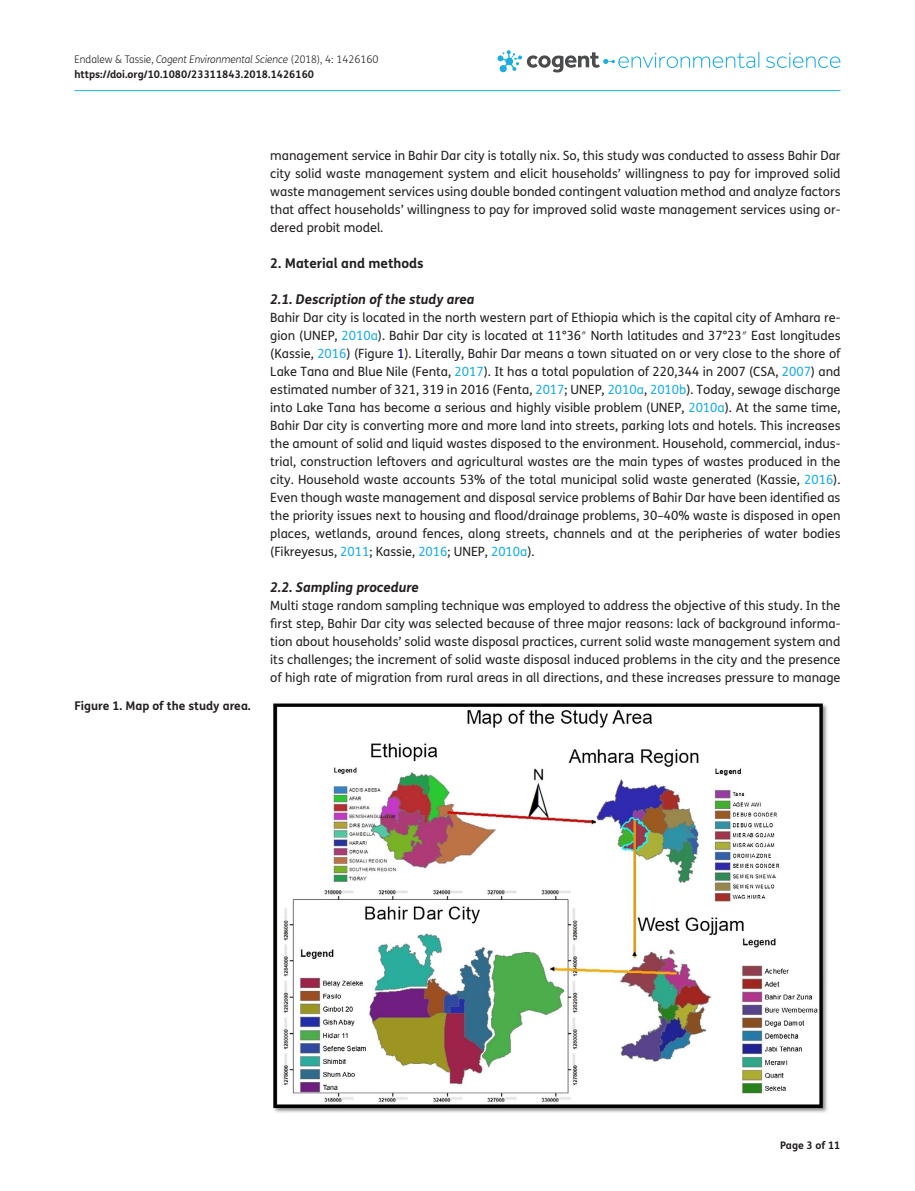
<style>
.page{position:relative;width:915px;height:1191px;background:#fff}
.page>*{position:absolute;margin:0;border:0;box-sizing:border-box;transform-origin:0 0}
.t1{font:italic 700 13.5px "FS Me Pro";color:#231f20}
.t2{font:700 13.5px "FS Me Pro";color:#231f20}
.t3{font:12.75px/18px "FS Me Pro";color:#231f20;text-align:justify}
.t4{font:700 12px "FS Me Pro";color:#231f20}
.t5{font:700 10.5px/15px "FS Me Pro";color:#231f20}
.s1{font-weight:300}
.s2{font-weight:300;font-style:italic}
.s3{color:#1bace1}
.s4{font-family:"STIX"}
.s5{color:#000080}
</style>
<div class="page">
<hr style="left:74px;top:90px;width:766px;height:1px;background:#1bace1">
<svg style="left:766px;top:53px;width:74px;height:15px"></svg>
<svg style="left:497px;top:50px;width:262px;height:22px"></svg>
<img style="left:273px;top:703px;width:555px;height:410px">
<p class="t5" style="left:74px;top:51px;width:305px"><span class="s1">Endalew &amp; Tassie,</span> <span class="s2">Cogent Environmental Science</span> <span class="s1">(2018), 4: 1426160 </span>https://doi.org/10.1080/23311843.2018.1426160</p>
<p class="t4" style="left:74px;top:696px;width:178px">Figure 1. Map of the study area.</p>
<p class="t3" style="left:270px;top:146px;width:571px">management service in Bahir Dar city is totally nix. So, this study was conducted to assess Bahir Dar city solid waste management system and elicit households’ willingness to pay for improved solid waste management services using double bonded contingent valuation method and analyze factors that affect households’ willingness to pay for improved solid waste management services using or&shy;dered probit model.</p>
<p class="t2" style="left:270px;top:253px;width:155px">2. Material and methods</p>
<p class="t1" style="left:270px;top:289px;width:206px">2.1. Description of the study area</p>
<p class="t3" style="left:270px;top:308px;width:571px">Bahir Dar city is located in the north western part of Ethiopia which is the capital city of Amhara re&shy;gion (UNEP, <span class="s3">2010a</span>). Bahir Dar city is located at 11°36<span class="s4">″</span> North latitudes and 37°23<span class="s4">″</span> East longitudes (Kassie, <span class="s3">2016</span>) (Figure <span class="s5">1</span>). Literally, Bahir Dar means a town situated on or very close to the shore of Lake Tana and Blue Nile (Fenta, <span class="s3">2017</span>). It has a total population of 220,344 in 2007 (CSA, <span class="s3">2007</span>) and estimated number of 321, 319 in 2016 (Fenta, <span class="s3">2017</span>; UNEP, <span class="s3">2010a</span>, <span class="s3">2010b</span>). Today, sewage discharge into Lake Tana has become a serious and highly visible problem (UNEP, <span class="s3">2010a</span>). At the same time, Bahir Dar city is converting more and more land into streets, parking lots and hotels. This increases the amount of solid and liquid wastes disposed to the environment. Household, commercial, indus&shy;trial, construction leftovers and agricultural wastes are the main types of wastes produced in the city. Household waste accounts 53% of the total municipal solid waste generated (Kassie, <span class="s3">2016</span>).<br>Even though waste management and disposal service problems of Bahir Dar have been identified as the priority issues next to housing and flood/drainage problems, 30–40% waste is disposed in open places, wetlands, around fences, along streets, channels and at the peripheries of water bodies (Fikreyesus, <span class="s3">2011</span>; Kassie, <span class="s3">2016</span>; UNEP, <span class="s3">2010a</span>).</p>
<p class="t1" style="left:270px;top:577px;width:150px">2.2. Sampling procedure</p>
<p class="t3" style="left:270px;top:596px;width:571px">Multi stage random sampling technique was employed to address the objective of this study. In the first step, Bahir Dar city was selected because of three major reasons: lack of background informa&shy;tion about households’ solid waste disposal practices, current solid waste management system and its challenges; the increment of solid waste disposal induced problems in the city and the presence of high rate of migration from rural areas in all directions, and these increases pressure to manage</p>
<p class="t5" style="left:780px;top:1137px;width:62px">Page 3 of 11</p>
</div>
